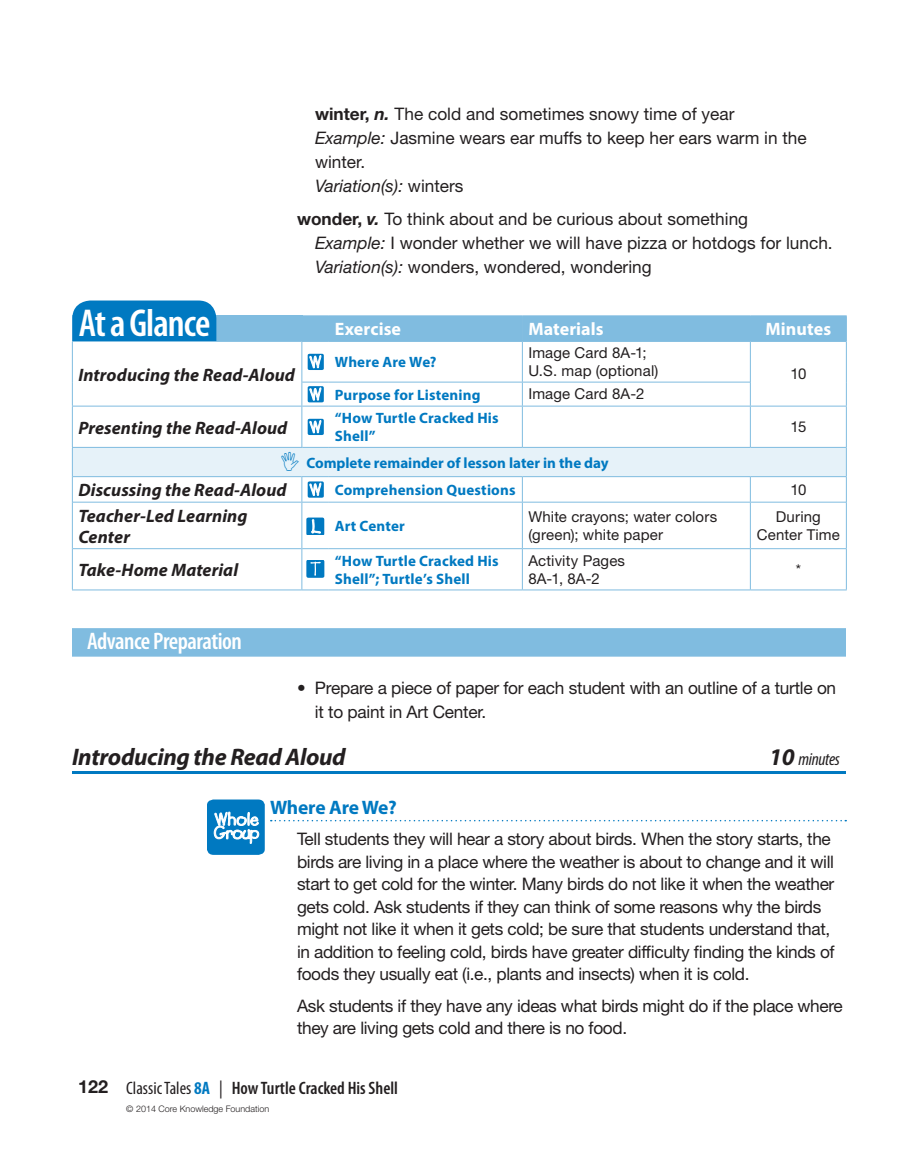
<style>
.page{position:relative;width:918px;height:1175px;background:#fff}
.page>*{position:absolute;margin:0;border:0;box-sizing:border-box;transform-origin:0 0}
.t1{font:600 condensed 39px "Myriad Pro";letter-spacing:-.025em;color:#fff}
.t2{font:italic 700 24px "Myriad Pro";letter-spacing:-.015em;color:#231f20}
.t3{font:600 condensed 24px "Myriad Pro";letter-spacing:-.02em;color:#fff}
.t4{font:700 19.5px "Myriad Pro";letter-spacing:-.02em;color:#0079c1}
.t5{font:italic 700 18px/21px "Myriad Pro";letter-spacing:.005em;color:#231f20}
.t6{font:600 condensed 18px "Myriad Pro";color:#231f20}
.t7{font:700 18px "Myriad Pro";letter-spacing:.005em;color:#fff}
.t8{font:italic condensed 18px "Myriad Pro";letter-spacing:-.015em;color:#231f20}
.t9{font:17.25px/22.5px "Helvetica Neue LT Std";letter-spacing:-.02em;color:#231f20}
.t10{font:17.25px/24px "Helvetica Neue LT Std";color:#231f20}
.t11{font:700 15px/18px "Myriad Pro";letter-spacing:.01em;color:#0079c1}
.t12{font:15px/18px "Helvetica Neue LT Std";letter-spacing:.01em;color:#231f20}
.t13{font:300 9px "Helvetica Neue LT Std";color:#231f20}
.s1{font-weight:700}
.s2{font-weight:700;font-style:italic}
.s3{font-style:italic}
.s4{font-weight:700;font-stretch:normal;font-size:24px}
.s5{font-family:"Helvetica Neue LT Std";font-weight:700;font-stretch:normal}
.s6{font-weight:400}
.s7{font-weight:700;color:#0079c1}
</style>
<div class="page">
<div style="left:72px;top:628px;width:774px;height:28px;background:#80bce0"></div>
<hr style="left:72px;top:771px;width:774px;height:3px;background:#0079c1">
<svg style="left:271px;top:820px;width:575px;height:1px"></svg>
<div style="left:72px;top:447px;width:774px;height:29px;background:#e6f2f9"></div>
<hr style="left:72px;top:342px;width:1px;height:40px;background:#80bce0">
<svg style="left:72px;top:382px;width:1px;height:24px"></svg>
<svg style="left:303px;top:548px;width:26px;height:1px"></svg>
<svg style="left:302px;top:589px;width:27px;height:1px"></svg>
<hr style="left:522px;top:342px;width:1px;height:40px;background:#80bce0">
<hr style="left:750px;top:342px;width:1px;height:40px;background:#80bce0">
<hr style="left:846px;top:341px;width:1px;height:41px;background:#80bce0">
<svg style="left:846px;top:382px;width:1px;height:24px"></svg>
<div style="left:302px;top:315px;width:545px;height:27px;background:#80bce0"></div>
<svg style="left:522px;top:383px;width:1px;height:23px"></svg>
<svg style="left:750px;top:382px;width:1px;height:24px"></svg>
<hr style="left:329px;top:382px;width:193px;height:1px;background:#80bce0">
<hr style="left:522px;top:382px;width:228px;height:1px;background:#80bce0">
<hr style="left:73px;top:476px;width:229px;height:1px;background:#80bce0">
<hr style="left:329px;top:476px;width:193px;height:1px;background:#80bce0">
<hr style="left:522px;top:476px;width:228px;height:1px;background:#80bce0">
<hr style="left:750px;top:476px;width:96px;height:1px;background:#80bce0">
<hr style="left:73px;top:502px;width:229px;height:1px;background:#80bce0">
<hr style="left:329px;top:502px;width:193px;height:1px;background:#80bce0">
<hr style="left:522px;top:502px;width:228px;height:1px;background:#80bce0">
<hr style="left:750px;top:502px;width:96px;height:1px;background:#80bce0">
<hr style="left:73px;top:548px;width:229px;height:1px;background:#80bce0">
<hr style="left:329px;top:548px;width:193px;height:1px;background:#80bce0">
<hr style="left:522px;top:548px;width:228px;height:1px;background:#80bce0">
<hr style="left:750px;top:548px;width:96px;height:1px;background:#80bce0">
<hr style="left:72px;top:589px;width:230px;height:1px;background:#80bce0">
<hr style="left:329px;top:589px;width:193px;height:1px;background:#80bce0">
<hr style="left:522px;top:589px;width:228px;height:1px;background:#80bce0">
<hr style="left:750px;top:589px;width:97px;height:1px;background:#80bce0">
<hr style="left:72px;top:406px;width:230px;height:1px;background:#80bce0">
<hr style="left:72px;top:406px;width:1px;height:41px;background:#80bce0">
<hr style="left:329px;top:406px;width:193px;height:1px;background:#80bce0">
<hr style="left:522px;top:406px;width:228px;height:1px;background:#80bce0">
<hr style="left:522px;top:406px;width:1px;height:41px;background:#80bce0">
<hr style="left:750px;top:406px;width:97px;height:1px;background:#80bce0">
<hr style="left:750px;top:406px;width:1px;height:41px;background:#80bce0">
<hr style="left:846px;top:406px;width:1px;height:41px;background:#80bce0">
<hr style="left:72px;top:447px;width:230px;height:1px;background:#80bce0">
<hr style="left:329px;top:447px;width:193px;height:1px;background:#80bce0">
<hr style="left:522px;top:447px;width:228px;height:1px;background:#80bce0">
<hr style="left:750px;top:447px;width:97px;height:1px;background:#80bce0">
<svg style="left:72px;top:448px;width:1px;height:54px"></svg>
<svg style="left:522px;top:477px;width:1px;height:25px"></svg>
<svg style="left:750px;top:477px;width:1px;height:25px"></svg>
<svg style="left:846px;top:448px;width:1px;height:54px"></svg>
<hr style="left:72px;top:502px;width:1px;height:46px;background:#80bce0">
<hr style="left:522px;top:502px;width:1px;height:46px;background:#80bce0">
<hr style="left:750px;top:502px;width:1px;height:46px;background:#80bce0">
<hr style="left:846px;top:502px;width:1px;height:46px;background:#80bce0">
<hr style="left:72px;top:548px;width:1px;height:41px;background:#80bce0">
<hr style="left:522px;top:549px;width:1px;height:40px;background:#80bce0">
<hr style="left:750px;top:549px;width:1px;height:40px;background:#80bce0">
<hr style="left:846px;top:548px;width:1px;height:41px;background:#80bce0">
<hr style="left:302px;top:342px;width:1px;height:40px;background:#80bce0">
<hr style="left:302px;top:406px;width:1px;height:41px;background:#80bce0">
<hr style="left:302px;top:502px;width:1px;height:46px;background:#80bce0">
<hr style="left:302px;top:548px;width:1px;height:41px;background:#80bce0">
<hr style="left:72px;top:341px;width:230px;height:1px;background:#80bce0">
<hr style="left:329px;top:341px;width:194px;height:1px;background:#80bce0">
<div style="left:72px;top:315px;width:231px;height:26px;background:#80bce0"></div>
<div style="left:72px;top:300px;width:144px;height:41px;background:#0079c1"></div>
<div style="left:308px;top:354px;width:16px;height:16px;background:#0079c1;border-radius:2px"></div>
<svg style="left:309px;top:353px;width:13px;height:15px"></svg>
<svg style="left:302px;top:382px;width:27px;height:25px"></svg>
<div style="left:308px;top:419px;width:16px;height:16px;background:#0079c1;border-radius:2px"></div>
<svg style="left:309px;top:418px;width:13px;height:15px"></svg>
<svg style="left:306px;top:517px;width:18px;height:17px"></svg>
<div style="left:306px;top:560px;width:18px;height:18px;background:#0079c1;border-radius:2px"></div>
<svg style="left:310px;top:561px;width:11px;height:14px"></svg>
<svg style="left:207px;top:799px;width:58px;height:56px;background:#3595cd"></svg>
<svg style="left:281px;top:447px;width:48px;height:56px"></svg>
<h1 class="t1" style="left:79px;top:298px;width:133px">At a Glance</h1>
<p class="t10" style="left:315px;top:102px;width:493px"><span class="s1">winter,</span> <span class="s2">n.</span> The cold and sometimes snowy time of year <span class="s3">Example:</span> Jasmine wears ear muffs to keep her ears warm in the winter.<br><span class="s3">Variation(s):</span> winters</p>
<p class="t10" style="left:315px;top:207px;width:519px;text-indent:-18px"><span class="s1">wonder,</span> <span class="s2">v.</span> To think about and be curious about something<br><span class="s3">Example:</span> I wonder whether we will have pizza or hotdogs for lunch.<br><span class="s3">Variation(s):</span> wonders, wondered, wondering</p>
<p class="t7" style="left:335px;top:317px;width:68px">Exercise</p>
<p class="t7" style="left:528px;top:317px;width:77px">Materials</p>
<p class="t7" style="left:766px;top:317px;width:67px">Minutes</p>
<p class="t5" style="left:78px;top:363px;width:218px">Introducing the Read-Aloud</p>
<p class="t11" style="left:335px;top:353px;width:103px">Where Are We?</p>
<p class="t12" style="left:528px;top:343px;width:132px">Image Card 8A-1;<br>U.S. map (optional)</p>
<p class="t11" style="left:335px;top:385px;width:147px">Purpose for Listening</p>
<p class="t12" style="left:528px;top:385px;width:118px">Image Card 8A-2</p>
<p class="t12" style="left:790px;top:364px;width:18px">10</p>
<p class="t5" style="left:78px;top:416px;width:211px">Presenting the Read-Aloud</p>
<p class="t11" style="left:335px;top:409px;width:165px">“How Turtle Cracked His<br>Shell”</p>
<p class="t12" style="left:790px;top:417px;width:17px">15</p>
<p class="t11" style="left:306px;top:453px;width:304px">Complete remainder of lesson later in the day</p>
<p class="t5" style="left:78px;top:479px;width:210px">Discussing the Read-Aloud</p>
<p class="t11" style="left:335px;top:480px;width:182px">Comprehension Questions</p>
<p class="t12" style="left:790px;top:480px;width:18px">10</p>
<p class="t5" style="left:78px;top:504px;width:171px">Teacher-Led Learning<br>Center</p>
<p class="t11" style="left:335px;top:516px;width:72px">Art Center</p>
<p class="t12" style="left:528px;top:507px;width:190px">White crayons; water colors (green); white paper</p>
<p class="t12" style="left:757px;top:507px;width:85px;text-align:center">During<br>Center Time</p>
<p class="t5" style="left:78px;top:559px;width:161px">Take-Home Material</p>
<p class="t11" style="left:335px;top:551px;width:165px">“How Turtle Cracked His<br>Shell”; Turtle’s Shell</p>
<p class="t12" style="left:528px;top:551px;width:98px">Activity Pages<br>8A-1, 8A-2</p>
<p class="t12" style="left:796px;top:560px;width:7px">*</p>
<h2 class="t3" style="left:87px;top:626px;width:156px">Advance Preparation</h2>
<p class="t9" style="left:315px;top:676px;width:523px;line-height:24px;text-indent:-18px">• Prepare a piece of paper for each student with an outline of a turtle on it to paint in Art Center.</p>
<h2 class="t2" style="left:72px;top:741px;width:275px">Introducing the Read Aloud</h2>
<p class="t8" style="left:769px;top:748px;width:72px"><span class="s4">10</span> minutes</p>
<p class="t4" style="left:270px;top:794px;width:128px">Where Are We?</p>
<p class="t9" style="left:297px;top:827px;width:539px">Tell students they will hear a story about birds. When the story starts, the birds are living in a place where the weather is about to change and it will start to get cold for the winter. Many birds do not like it when the weather gets cold. Ask students if they can think of some reasons why the birds might not like it when it gets cold; be sure that students understand that, in addition to feeling cold, birds have greater difficulty finding the kinds of foods they usually eat (i.e., plants and insects) when it is cold.</p>
<p class="t9" style="left:297px;top:994px;width:547px">Ask students if they have any ideas what birds might do if the place where they are living gets cold and there is no food.</p>
<p class="t6" style="left:78px;top:1076px;width:321px"><span class="s5">122</span> <span class="s6">Classic Tales</span> <span class="s7">8A</span> <span class="s6">|</span> How Turtle Cracked His Shell</p>
<p class="t13" style="left:126px;top:1103px;width:144px">© 2014 Core Knowledge Foundation</p>
</div>
